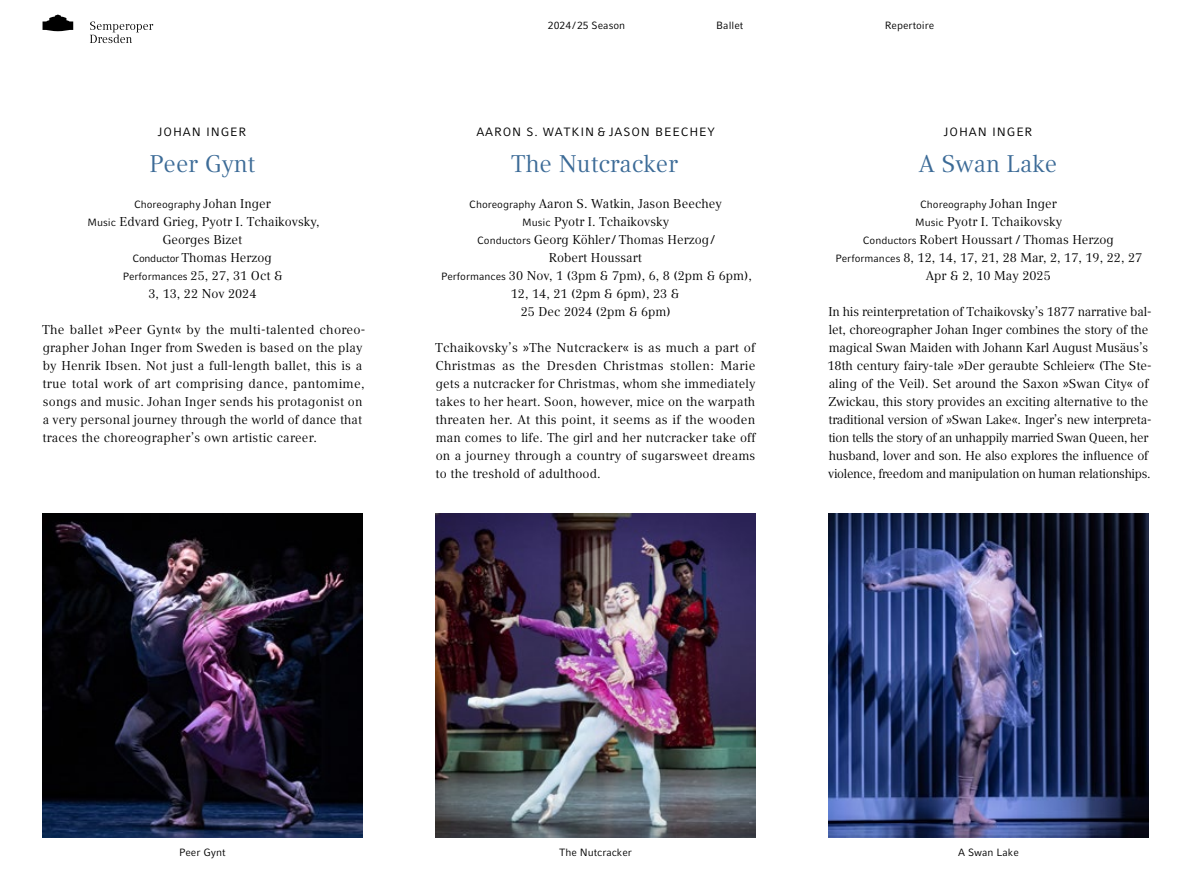
<style>
.page{position:relative;width:1191px;height:893px;background:#fff}
.page>*{position:absolute;margin:0;border:0;box-sizing:border-box;transform-origin:0 0}
.t1{font:24px "Compatil Text LT Pro";color:#3c6b97}
.t2{font:12.75px/18px "Compatil Text LT Pro";color:#000;text-align:center}
.t3{font:12px "Compatil Fact LT Pro";letter-spacing:.075em;color:#000}
.t4{font:10.5px "Compatil Fact LT Pro";color:#000}
.s1{font-family:"Compatil Text LT Pro";font-size:12.75px}
.s2{font-family:"Compatil Fact LT Pro";font-size:10.5px}
</style>
<div class="page">
<svg style="left:90px;top:22px;width:63px;height:21px"></svg>
<svg style="left:43px;top:15px;width:30px;height:16px"></svg>
<img style="left:828px;top:514px;width:320px;height:324px">
<img style="left:43px;top:514px;width:319px;height:324px">
<img style="left:435px;top:514px;width:320px;height:324px">
<p class="t3" style="left:158px;top:125px;width:90px">JOHAN INGER</p>
<h1 class="t1" style="left:149px;top:150px;width:107px">Peer Gynt</h1>
<p class="t4" style="left:134px;top:198px;width:138px">Choreography <span class="s1">Johan Inger</span></p>
<p class="t2" style="left:87px;top:213px;width:234px"><span class="s2">Music</span> Edvard Grieg, Pyotr I. Tchaikovsky,<br>Georges Bizet<br><span class="s2">Conductor</span> Thomas Herzog</p>
<p class="t4" style="left:123px;top:270px;width:161px">Performances <span class="s1">25, 27, 31 Oct &amp;</span></p>
<p class="t2" style="left:148px;top:285px;width:109px">3, 13, 22 Nov 2024</p>
<p class="t2" style="left:42px;top:321px;width:325px;text-align:left">The ballet »Peer Gynt« by the multi-talented choreo&shy;grapher Johan Inger from Sweden is based on the play by Henrik Ibsen. Not just a full-length ballet, this is a true total work of art comprising dance, pantomime, songs and music. Johan Inger sends his protagonist on a very personal journey through the world of dance that traces the choreographer’s own artistic career.</p>
<p class="t4" style="left:548px;top:19px;width:79px">2024/25 Season</p>
<p class="t4" style="left:716px;top:19px;width:28px">Ballet</p>
<p class="t4" style="left:884px;top:19px;width:51px">Repertoire</p>
<p class="t3" style="left:476px;top:125px;width:240px">AARON S. WATKIN &amp; JASON BEECHEY</p>
<h1 class="t1" style="left:511px;top:150px;width:168px">The Nutcracker</h1>
<p class="t2" style="left:441px;top:195px;width:312px"><span class="s2">Choreography</span> Aaron S. Watkin, Jason Beechey<br><span class="s2">Music</span> Pyotr I. Tchaikovsky<br><span class="s2">Conductors</span> Georg Köhler/ Thomas Herzog/<br>Robert Houssart<br><span class="s2">Performances</span> 30 Nov, 1 (3pm &amp; 7pm), 6, 8 (2pm &amp; 6pm),<br>12, 14, 21 (2pm &amp; 6pm), 23 &amp;<br>25 Dec 2024 (2pm &amp; 6pm)</p>
<p class="t2" style="left:435px;top:339px;width:322px;text-align:justify">Tchaikovsky’s »The Nutcracker« is as much a part of Christmas as the Dresden Christmas stollen: Marie gets a nutcracker for Christmas, whom she immediately takes to her heart. Soon, however, mice on the warpath threaten her. At this point, it seems as if the wooden man comes to life. The girl and her nutcracker take off on a journey through a country of sugarsweet dreams to the treshold of adulthood.</p>
<p class="t3" style="left:944px;top:125px;width:90px">JOHAN INGER</p>
<h1 class="t1" style="left:919px;top:150px;width:140px">A Swan Lake</h1>
<p class="t4" style="left:920px;top:198px;width:138px">Choreography <span class="s1">Johan Inger</span></p>
<p class="t2" style="left:835px;top:213px;width:308px"><span class="s2">Music</span> Pyotr I. Tchaikovsky<br><span class="s2">Conductors</span> Robert Houssart / Thomas Herzog <span class="s2">Performances</span> 8, 12, 14, 17, 21, 28 Mar, 2, 17, 19, 22, 27<br>Apr &amp; 2, 10 May 2025</p>
<p class="t2" style="left:827px;top:303px;width:325px;text-align:left">In his reinterpretation of Tchaikovsky’s 1877 narrative bal&shy;let, choreographer Johan Inger combines the story of the magical Swan Maiden with Johann Karl August Musäus’s 18th century fairy-tale »Der geraubte Schleier« (The Ste&shy;aling of the Veil). Set around the Saxon »Swan City« of Zwickau, this story provides an exciting alternative to the traditional version of »Swan Lake«. Inger’s new interpreta&shy;tion tells the story of an unhappily married Swan Queen, her husband, lover and son. He also explores the influence of violence, freedom and manipulation on human relationships.</p>
<p class="t4" style="left:179px;top:846px;width:48px">Peer Gynt</p>
<p class="t4" style="left:559px;top:846px;width:74px">The Nutcracker</p>
<p class="t4" style="left:958px;top:846px;width:62px">A Swan Lake</p>
</div>
